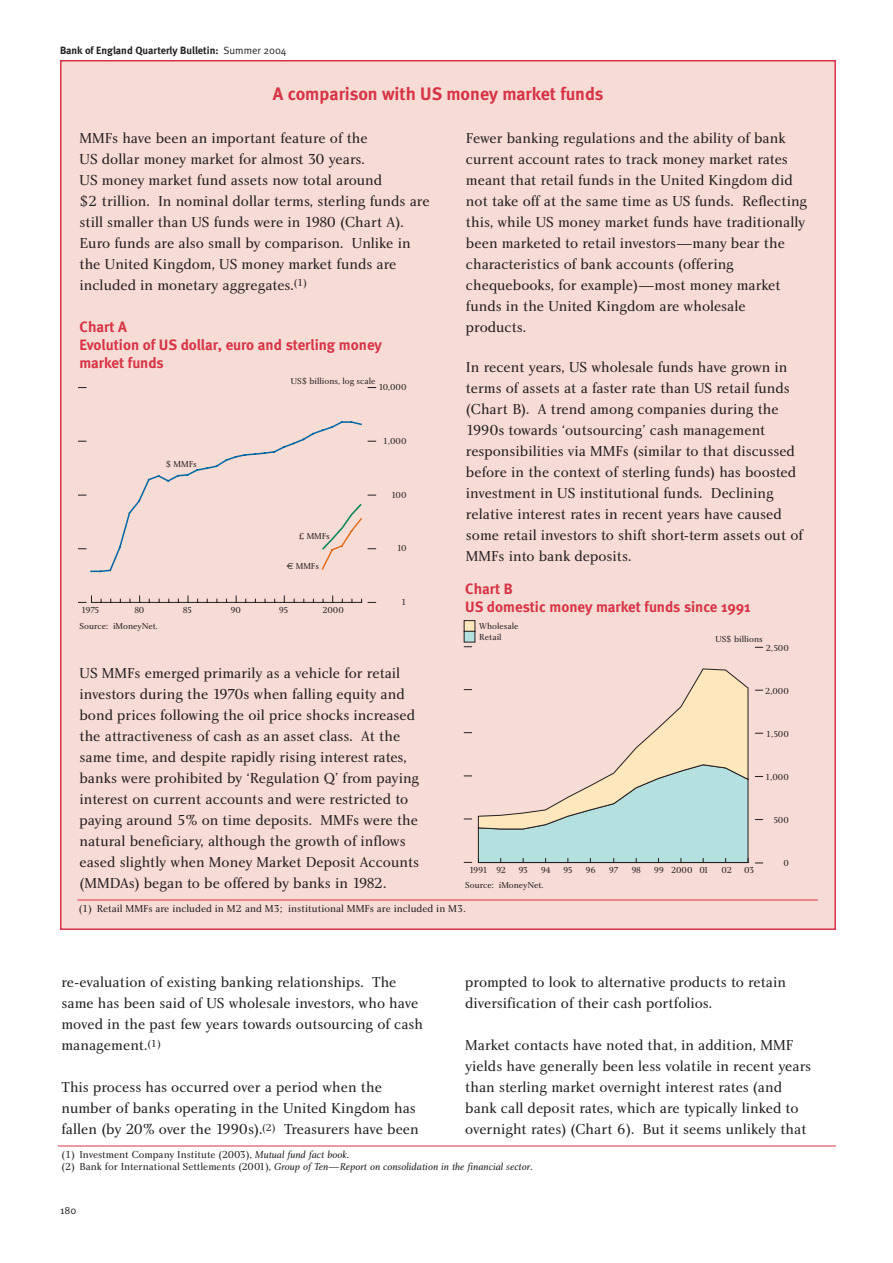
<style>
.page{position:relative;width:893px;height:1263px;background:#fff}
.page>*{position:absolute;margin:0;border:0;box-sizing:border-box;transform-origin:0 0}
.t1{font:700 18px "Meta";color:#d63547}
.t2{font:15px/21px "Charlotte Book Plain";color:#231f1f}
.t3{font:700 15px/18px "Meta";color:#d63547}
.t4{font:10.5px "Charlotte Book Plain";color:#231f1f}
.t5{font:10.5px "Charlotte Book Italic Plain";color:#231f1f}
.t6{font:700 10.5px "Meta";color:#231f1f}
.t7{font:10.5px "Meta Normal";color:#231f1f}
.t8{font:9px "Charlotte Book Plain";color:#231f1f}
.s1{font-family:"Meta Normal";font-weight:400}
.s2{font-family:"Euro Sans"}
.s3{font-family:"Charlotte Book Italic Plain"}
.s4{font-family:"Charlotte Book Plain"}
</style>
<div class="page">
<div style="left:61px;top:61px;width:774px;height:868px;background:#f7dbd5"></div>
<hr style="left:91px;top:602px;width:270px;height:1px;background:#231f1f">
<svg style="left:78px;top:596px;width:14px;height:7px"></svg>
<svg style="left:78px;top:421px;width:297px;height:152px"></svg>
<svg style="left:477px;top:668px;width:271px;height:195px"></svg>
<div style="left:464px;top:621px;width:11px;height:10px;background:#ffe7bd"></div>
<div style="left:464px;top:620px;width:11px;height:12px;border:1px solid #231f1f"></div>
<div style="left:464px;top:631px;width:11px;height:11px;background:#b4e0e0"></div>
<div style="left:464px;top:631px;width:11px;height:11px;border:1px solid #231f1f"></div>
<hr style="left:77px;top:900px;width:740px;height:1px;background:#d63547">
<hr style="left:58px;top:1146px;width:778px;height:1px;background:#d63547">
<p class="t6" style="left:60px;top:47px;width:228px">Bank of England Quarterly Bulletin: <span class="s1">Summer 2004</span></p>
<p class="t1" style="left:273px;top:88px;width:332px">A comparison with US money market funds</p>
<p class="t2" style="left:79px;top:129px;width:352px">MMFs have been an important feature of the<br>US dollar money market for almost 30 years.<br>US money market fund assets now total around<br>$2 trillion. In nominal dollar terms, sterling funds are still smaller than US funds were in 1980 (Chart A).<br>Euro funds are also small by comparison. Unlike in the United Kingdom, US money market funds are included in monetary aggregates.<sup>(1)</sup></p>
<p class="t3" style="left:80px;top:320px;width:304px">Chart A<br>Evolution of US dollar, euro and sterling money market funds</p>
<p class="t8" style="left:291px;top:378px;width:86px">US$ billions, log scale</p>
<p class="t8" style="left:378px;top:384px;width:30px">10,000</p>
<p class="t8" style="left:166px;top:460px;width:32px">$ MMFs</p>
<p class="t8" style="left:299px;top:532px;width:32px">£ MMFs</p>
<p class="t8" style="left:287px;top:563px;width:34px"><span class="s2">€</span> MMFs</p>
<p class="t8" style="left:81px;top:606px;width:20px">1975</p>
<p class="t8" style="left:134px;top:606px;width:12px">80</p>
<p class="t8" style="left:182px;top:606px;width:11px">85</p>
<p class="t8" style="left:230px;top:606px;width:12px">90</p>
<p class="t8" style="left:279px;top:606px;width:11px">95</p>
<p class="t8" style="left:322px;top:606px;width:23px">2000</p>
<p class="t8" style="left:80px;top:623px;width:80px">Source: iMoneyNet.</p>
<p class="t8" style="left:383px;top:438px;width:25px">1,000</p>
<p class="t8" style="left:391px;top:491px;width:17px">100</p>
<p class="t8" style="left:396px;top:545px;width:11px">10</p>
<p class="t8" style="left:401px;top:598px;width:7px">1</p>
<p class="t2" style="left:79px;top:664px;width:341px">US MMFs emerged primarily as a vehicle for retail investors during the 1970s when falling equity and bond prices following the oil price shocks increased the attractiveness of cash as an asset class. At the same time, and despite rapidly rising interest rates, banks were prohibited by ‘Regulation Q’ from paying interest on current accounts and were restricted to paying around 5% on time deposits. MMFs were the natural beneficiary, although the growth of inflows eased slightly when Money Market Deposit Accounts (MMDAs) began to be offered by banks in 1982.</p>
<p class="t2" style="left:466px;top:129px;width:343px">Fewer banking regulations and the ability of bank current account rates to track money market rates meant that retail funds in the United Kingdom did not take off at the same time as US funds. Reflecting this, while US money market funds have traditionally been marketed to retail investors—many bear the characteristics of bank accounts (offering chequebooks, for example)—most money market funds in the United Kingdom are wholesale products.</p>
<p class="t2" style="left:466px;top:358px;width:338px">In recent years, US wholesale funds have grown in terms of assets at a faster rate than US retail funds (Chart B). A trend among companies during the 1990s towards ‘outsourcing’ cash management responsibilities via MMFs (similar to that discussed before in the context of sterling funds) has boosted investment in US institutional funds. Declining relative interest rates in recent years have caused some retail investors to shift short-term assets out of MMFs into bank deposits.</p>
<p class="t3" style="left:465px;top:582px;width:287px">Chart B<br>US domestic money market funds since 1991</p>
<p class="t8" style="left:479px;top:623px;width:41px">Wholesale</p>
<p class="t8" style="left:479px;top:634px;width:24px">Retail</p>
<p class="t8" style="left:715px;top:635px;width:49px">US$ billions</p>
<p class="t8" style="left:765px;top:644px;width:25px">2,500</p>
<p class="t8" style="left:765px;top:687px;width:25px">2,000</p>
<p class="t8" style="left:765px;top:731px;width:25px">1,500</p>
<p class="t8" style="left:765px;top:774px;width:25px">1,000</p>
<p class="t8" style="left:469px;top:866px;width:38px">1991 92</p>
<p class="t8" style="left:518px;top:866px;width:11px">93</p>
<p class="t8" style="left:541px;top:866px;width:12px">94</p>
<p class="t8" style="left:563px;top:866px;width:11px">95</p>
<p class="t8" style="left:585px;top:866px;width:12px">96</p>
<p class="t8" style="left:609px;top:866px;width:12px">97</p>
<p class="t8" style="left:631px;top:866px;width:11px">98</p>
<p class="t8" style="left:653px;top:866px;width:57px">99 2000 01</p>
<p class="t8" style="left:721px;top:866px;width:12px">02</p>
<p class="t8" style="left:744px;top:866px;width:12px">03</p>
<p class="t8" style="left:465px;top:882px;width:80px">Source: iMoneyNet.</p>
<p class="t8" style="left:773px;top:817px;width:17px">500</p>
<p class="t8" style="left:783px;top:860px;width:7px">0</p>
<p class="t4" style="left:79px;top:905px;width:388px">(1) Retail MMFs are included in M2 and M3; institutional MMFs are included in M3.</p>
<p class="t2" style="left:61px;top:973px;width:363px">re-evaluation of existing banking relationships. The same has been said of US wholesale investors, who have moved in the past few years towards outsourcing of cash management.<sup>(1)</sup></p>
<p class="t2" style="left:61px;top:1078px;width:359px">This process has occurred over a period when the number of banks operating in the United Kingdom has fallen (by 20% over the 1990s).<sup>(2)</sup> Treasurers have been</p>
<p class="t2" style="left:465px;top:973px;width:322px">prompted to look to alternative products to retain diversification of their cash portfolios.</p>
<p class="t2" style="left:465px;top:1036px;width:347px">Market contacts have noted that, in addition, MMF yields have generally been less volatile in recent years than sterling market overnight interest rates (and bank call deposit rates, which are typically linked to overnight rates) (Chart 6). But it seems unlikely that</p>
<p class="t4" style="left:62px;top:1151px;width:289px">(1) Investment Company Institute (2003), <span class="s3">Mutual fund fact book</span>.</p>
<p class="t5" style="left:62px;top:1163px;width:472px"><span class="s4">(2) Bank for International Settlements (2001),</span> Group of Ten—Report on consolidation in the financial sector<span class="s4">.</span></p>
<p class="t7" style="left:60px;top:1206px;width:18px">180</p>
</div>
